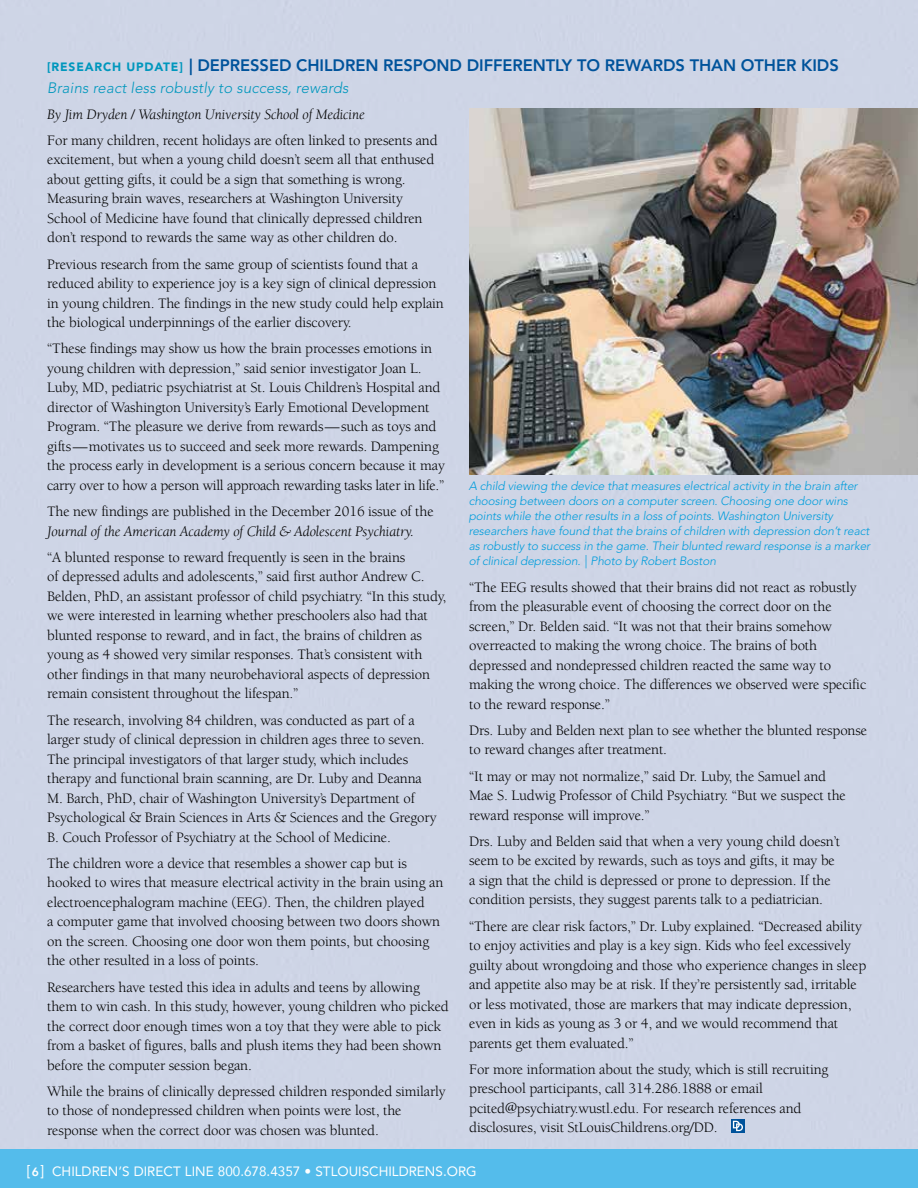
<style>
.page{position:relative;width:918px;height:1188px;background:#fff}
.page>*{position:absolute;margin:0;border:0;box-sizing:border-box;transform-origin:0 0}
.t1{font:800 16.5px "Avenir LT Std";letter-spacing:-.005em;color:#00539b}
.t2{font:italic 300 15px "Avenir LT Std";letter-spacing:.01em;color:#0097bd}
.t3{font:14.85px/19.5px "Berkeley Std";letter-spacing:-.01em;color:#000}
.t4{font:italic 14.85px "Berkeley Std";letter-spacing:-.01em;color:#000}
.t5{font:13.5px "Avenir";color:#fff}
.t6{font:italic 300 12px/15px "Avenir LT Std";letter-spacing:-.01em;color:#009ddc}
.t7{font:800 12px "Avenir";color:#fff}
.s1{font-weight:900;font-size:12px;color:#0097bd}
.s2{font-family:"Avenir"}
.s3{font-size:15px}
.s4{font-weight:800;font-size:12px}
</style>
<div class="page">
<div style="left:0;top:0;width:918px;height:1153px;background:#ced5e6"></div>
<div style="left:0;top:1149px;width:918px;height:39px;background:#54bceb"></div>
<svg style="left:731px;top:1119px;width:13px;height:13px"></svg>
<svg style="left:733px;top:1121px;width:10px;height:10px"></svg>
<img style="left:470px;top:108px;width:448px;height:366px">
<p class="t1" style="left:47px;top:55px;width:793px"><span class="s1">[RESEARCH UPDATE]</span> <span class="s2">|</span> DEPRESSED CHILDREN RESPOND DIFFERENTLY TO REWARDS THAN OTHER KIDS</p>
<p class="t2" style="left:47px;top:79px;width:303px">Brains react less robustly to success, rewards</p>
<p class="t4" style="left:47px;top:106px;width:319px">By Jim Dryden / Washington University School of Medicine</p>
<p class="t3" style="left:47px;top:131px;width:392px">For many children, recent holidays are often linked to presents and excitement, but when a young child doesn’t seem all that enthused about getting gifts, it could be a sign that something is wrong.<br>Measuring brain waves, researchers at Washington University School of Medicine have found that clinically depressed children don’t respond to rewards the same way as other children do.</p>
<p class="t3" style="left:47px;top:254px;width:398px">Previous research from the same group of scientists found that a reduced ability to experience joy is a key sign of clinical depression in young children. The findings in the new study could help explain the biological underpinnings of the earlier discovery.</p>
<p class="t3" style="left:47px;top:339px;width:399px">“These findings may show us how the brain processes emotions in young children with depression,” said senior investigator Joan L.<br>Luby, MD, pediatric psychiatrist at St. Louis Children’s Hospital and director of Washington University’s Early Emotional Development Program. “The pleasure we derive from rewards—such as toys and gifts—motivates us to succeed and seek more rewards. Dampening the process early in development is a serious concern because it may carry over to how a person will approach rewarding tasks later in life.”</p>
<p class="t3" style="left:47px;top:502px;width:388px">The new findings are published in the December 2016 issue of the</p>
<p class="t4" style="left:47px;top:523px;width:368px">Journal of the American Academy of Child &amp; Adolescent Psychiatry.</p>
<p class="t3" style="left:47px;top:548px;width:401px">“A blunted response to reward frequently is seen in the brains<br>of depressed adults and adolescents,” said first author Andrew C.<br>Belden, PhD, an assistant professor of child psychiatry. “In this study, we were interested in learning whether preschoolers also had that blunted response to reward, and in fact, the brains of children as young as 4 showed very similar responses. That’s consistent with other findings in that many neurobehavioral aspects of depression remain consistent throughout the lifespan.”</p>
<p class="t3" style="left:47px;top:710px;width:391px">The research, involving 84 children, was conducted as part of a larger study of clinical depression in children ages three to seven.<br>The principal investigators of that larger study, which includes therapy and functional brain scanning, are Dr. Luby and Deanna M. Barch, PhD, chair of Washington University’s Department of Psychological &amp; Brain Sciences in Arts &amp; Sciences and the Gregory B. Couch Professor of Psychiatry at the School of Medicine.</p>
<p class="t3" style="left:47px;top:854px;width:398px">The children wore a device that resembles a shower cap but is hooked to wires that measure electrical activity in the brain using an electroencephalogram machine (EEG). Then, the children played<br>a computer game that involved choosing between two doors shown on the screen. Choosing one door won them points, but choosing the other resulted in a loss of points.</p>
<p class="t3" style="left:47px;top:977px;width:403px">Researchers have tested this idea in adults and teens by allowing them to win cash. In this study, however, young children who picked the correct door enough times won a toy that they were able to pick from a basket of figures, balls and plush items they had been shown before the computer session began.</p>
<p class="t3" style="left:47px;top:1082px;width:400px">While the brains of clinically depressed children responded similarly to those of nondepressed children when points were lost, the response when the correct door was chosen was blunted.</p>
<p class="t6" style="left:469px;top:478px;width:403px">A child viewing the device that measures electrical activity in the brain after choosing between doors on a computer screen. Choosing one door wins points while the other results in a loss of points. Washington University researchers have found that the brains of children with depression don’t react as robustly to success in the game. Their blunted reward response is a marker of clinical depression. | Photo by Robert Boston</p>
<p class="t3" style="left:469px;top:577px;width:399px">“The EEG results showed that their brains did not react as robustly from the pleasurable event of choosing the correct door on the screen,” Dr. Belden said. “It was not that their brains somehow overreacted to making the wrong choice. The brains of both depressed and nondepressed children reacted the same way to making the wrong choice. The differences we observed were specific to the reward response.”</p>
<p class="t3" style="left:469px;top:721px;width:399px">Drs. Luby and Belden next plan to see whether the blunted response to reward changes after treatment.</p>
<p class="t3" style="left:469px;top:766px;width:378px">“It may or may not normalize,” said Dr. Luby, the Samuel and<br>Mae S. Ludwig Professor of Child Psychiatry. “But we suspect the reward response will improve.”</p>
<p class="t3" style="left:469px;top:832px;width:373px">Drs. Luby and Belden said that when a very young child doesn’t seem to be excited by rewards, such as toys and gifts, it may be a sign that the child is depressed or prone to depression. If the condition persists, they suggest parents talk to a pediatrician.</p>
<p class="t3" style="left:469px;top:916px;width:399px">“There are clear risk factors,” Dr. Luby explained. “Decreased ability to enjoy activities and play is a key sign. Kids who feel excessively guilty about wrongdoing and those who experience changes in sleep and appetite also may be at risk. If they’re persistently sad, irritable or less motivated, those are markers that may indicate depression, even in kids as young as 3 or 4, and we would recommend that parents get them evaluated.”</p>
<p class="t3" style="left:469px;top:1060px;width:361px">For more information about the study, which is still recruiting preschool participants, call 314.286.1888 or email pcited@psychiatry.wustl.edu. For research references and disclosures, visit StLouisChildrens.org/DD.</p>
<p class="t5" style="left:27px;top:1161px;width:451px"><span class="s3">[</span><span class="s4">6</span><span class="s3">]</span> CHILDREN’S DIRECT LINE 800.678.4357 • STLOUISCHILDRENS.ORG</p>
<p class="t7" style="left:32px;top:1163px;width:9px">4</p>
<p class="t5" style="left:54px;top:1161px;width:426px">CHILDREN’S DIRECT LINE 800.678.4357 • STLOUISCHILDRENS.ORG</p>
</div>
